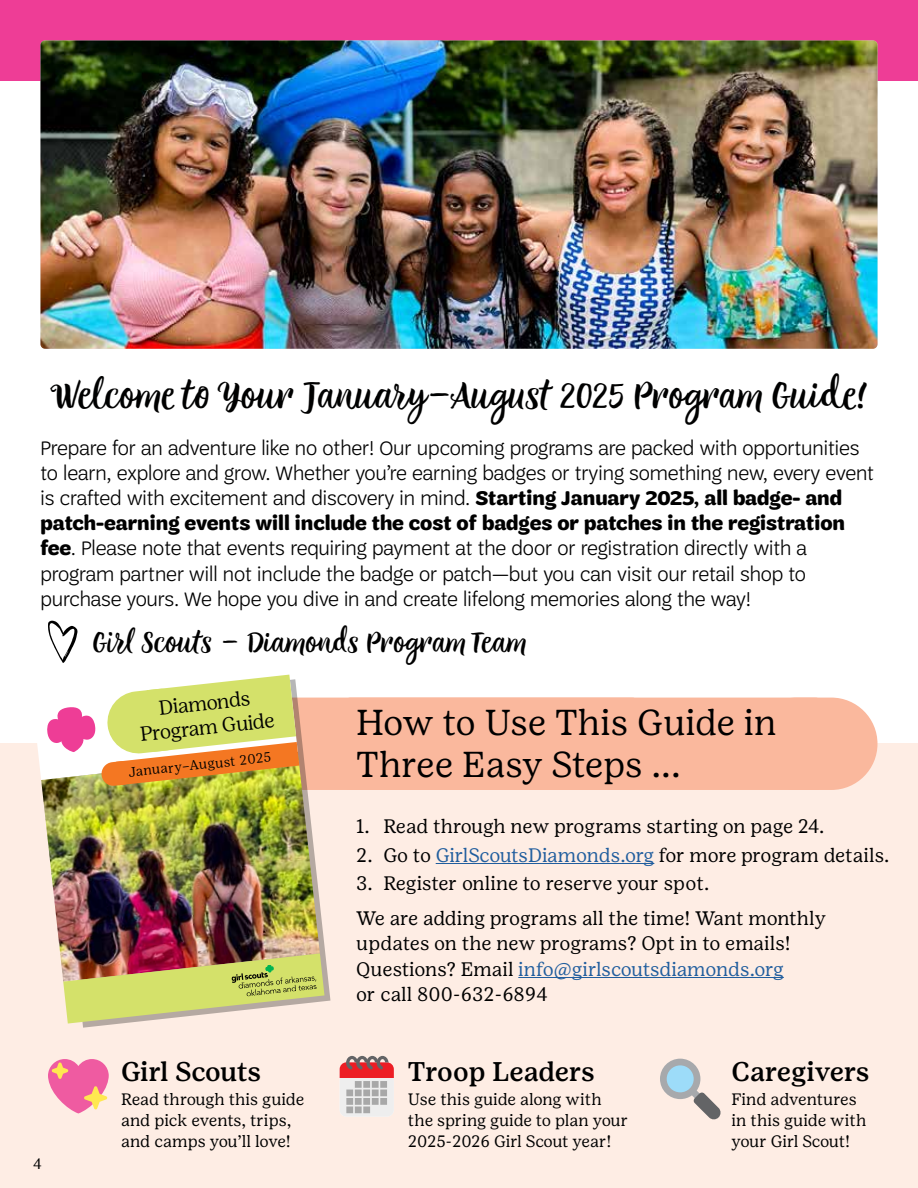
<style>
.page{position:relative;width:918px;height:1188px;background:#fff}
.page>*{position:absolute;margin:0;border:0;box-sizing:border-box;transform-origin:0 0}
.t1{font:39px "Thin Mint Script";color:#000101}
.t2{font:36px/42px "Girl Scout Text";color:#000}
.t3{font:30px "Thin Mint Script";color:#000}
.t4{font:500 27px "Girl Scout Text";letter-spacing:-.015em;color:#000}
.t5{font:300 21px/25.2px "Trefoil Sans";color:#000}
.t6{font:300 20.25px/24.3px "Girl Scout Display";color:#000;text-align:center}
.t7{font:19.5px/25.5px "Girl Scout Text";letter-spacing:-.005em;color:#000}
.t8{font:16.5px/21px "Girl Scout Text";letter-spacing:-.005em;color:#000}
.t9{font:15px "Girl Scout Text";color:#000}
.t10{font:300 13.5px "Girl Scout Display";color:#000}
.s1{font-weight:700}
.s2{color:#215e9e}
</style>
<div class="page">
<div style="left:0;top:744px;width:918px;height:444px;background:#feede4"></div>
<div style="left:750px;top:698px;width:127px;height:92px;background:#fab89d;border-radius:46px"></div>
<div style="left:236px;top:698px;width:402px;height:92px;background:#fab89d;border-radius:6px"></div>
<div style="left:344px;top:698px;width:478px;height:92px;background:#fab89d;border-radius:6px"></div>
<svg style="left:82px;top:697px;width:248px;height:331px"></svg>
<svg style="left:660px;top:1059px;width:61px;height:61px"></svg>
<div style="left:340px;top:1062px;width:54px;height:55px;background:#eee;border-radius:7px"></div>
<div style="left:340px;top:1062px;width:54px;height:16px;background:#ed1d24"></div>
<svg style="left:346px;top:1056px;width:42px;height:14px"></svg>
<svg style="left:346px;top:1081px;width:41px;height:32px"></svg>
<svg style="left:48px;top:1059px;width:61px;height:54px"></svg>
<hr style="left:436px;top:863px;width:218px;height:1px;background:#215e9e">
<hr style="left:518px;top:977px;width:266px;height:1px;background:#215e9e">
<div style="left:0;top:0;width:918px;height:81px;background:#ee3d96"></div>
<img style="left:40px;top:40px;width:838px;height:309px">
<img style="left:41px;top:752px;width:279px;height:226px">
<svg style="left:32px;top:621px;width:267px;height:165px"></svg>
<img style="left:63px;top:953px;width:261px;height:71px">
<h1 class="t1" style="left:50px;top:372px;width:819px">Welcome to Your January–August 2025 Program Guide!</h1>
<p class="t5" style="left:40px;top:435px;width:835px">Prepare for an adventure like no other! Our upcoming programs are packed with opportunities to learn, explore and grow. Whether you’re earning badges or trying something new, every event is crafted with excitement and discovery in mind. <span class="s1">Starting January 2025, all badge- and patch-earning events will include the cost of badges or patches in the registration fee</span>. Please note that events requiring payment at the door or registration directly with a program partner will not include the badge or patch—but you can visit our retail shop to purchase yours. We hope you dive in and create lifelong memories along the way!</p>
<h3 class="t3" style="left:92px;top:625px;width:436px">Girl Scouts – Diamonds Program Team</h3>
<p class="t9" style="left:33px;top:1155px;width:10px">4</p>
<p class="t6" style="left:136px;top:698px;width:136px;rotate:-6deg">Diamonds<br>Program Guide</p>
<p class="t10" style="left:128px;top:764px;width:145px;rotate:-6deg">January–August 2025</p>
<p class="t4" style="left:121px;top:1056px;width:141px">Girl Scouts</p>
<p class="t8" style="left:121px;top:1089px;width:185px">Read through this guide and pick events, trips, and camps you’ll love!</p>
<h2 class="t2" style="left:356px;top:702px;width:422px">How to Use This Guide in<br>Three Easy Steps ...</h2>
<p class="t7" style="left:356px;top:814px;width:470px">1. Read through new programs starting on page 24.</p>
<p class="t7" style="left:356px;top:842px;width:535px">2. Go to <span class="s2">GirlScoutsDiamonds.org</span> for more program details.</p>
<p class="t7" style="left:356px;top:866px;width:471px;line-height:34.5px">3. Register online to reserve your spot.<br>We are adding programs all the time! Want monthly</p>
<p class="t7" style="left:356px;top:931px;width:436px">updates on the new programs? Opt in to emails!<br>Questions? Email <span class="s2">info@girlscoutsdiamonds.org </span>or call 800-632-6894</p>
<p class="t4" style="left:408px;top:1056px;width:188px">Troop Leaders</p>
<p class="t8" style="left:408px;top:1089px;width:222px">Use this guide along with the spring guide to plan your<br>2025-2026 Girl Scout year!</p>
<p class="t4" style="left:732px;top:1056px;width:140px">Caregivers</p>
<p class="t8" style="left:732px;top:1089px;width:136px">Find adventures in this guide with your Girl Scout!</p>
</div>
